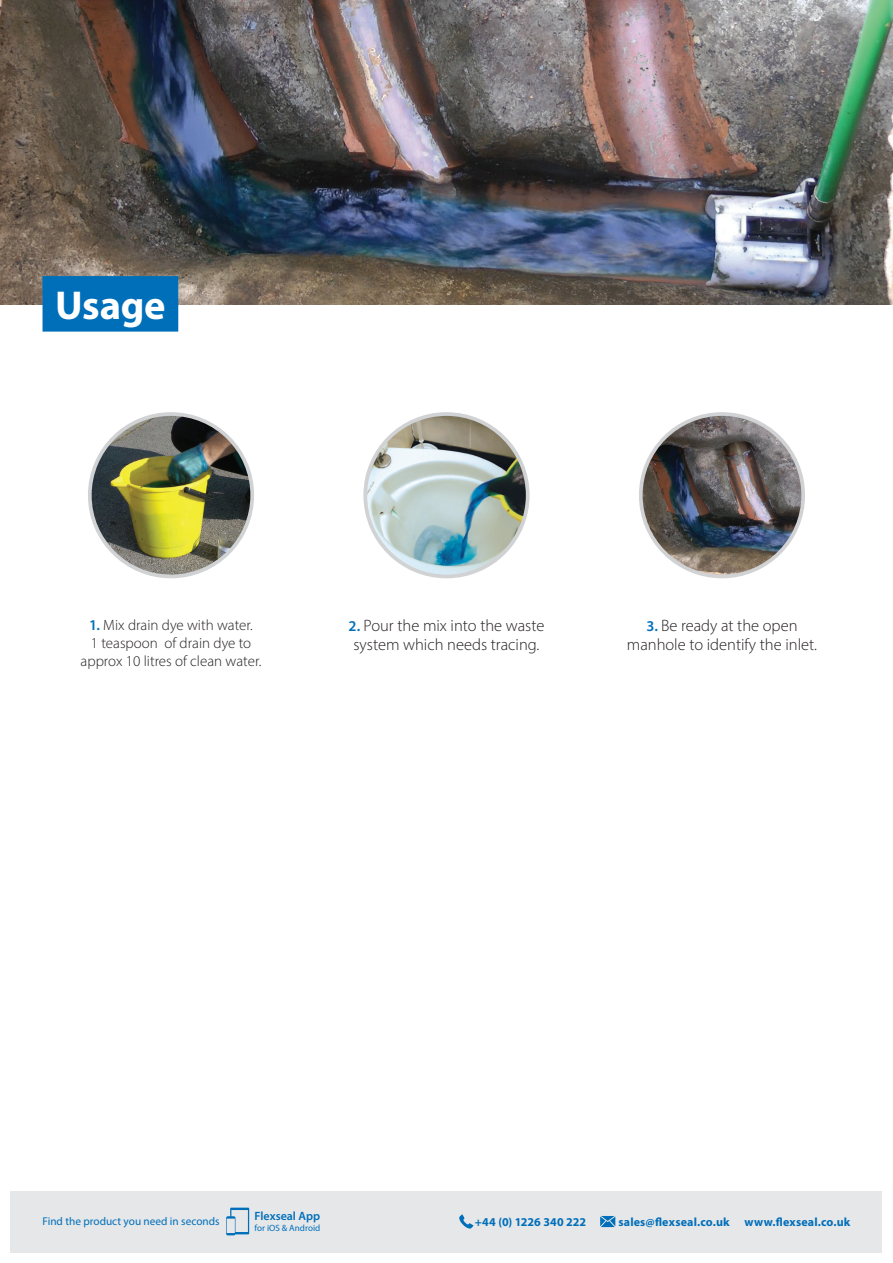
<style>
.page{position:relative;width:893px;height:1263px;background:#fff}
.page>*{position:absolute;margin:0;border:0;box-sizing:border-box;transform-origin:0 0}
.t1{font:700 40.5px "Myriad Pro";letter-spacing:-.01em;color:#fff}
.t2{font:300 16.5px/19.8px "Myriad Pro";color:#231f20}
.t3{font:300 15px/18px "Myriad Pro";color:#231f20;text-align:center}
.t4{font:700 12px "Myriad Pro";letter-spacing:.015em;color:#006fba}
.t5{font:600 12px "Myriad Pro";color:#006fba}
.t6{font:11.25px "Myriad Pro";color:#006fba}
.t7{font:9.15px "Myriad Pro";color:#006fba}
.s1{font-weight:600;color:#006fba}
.s2{font-weight:600;font-size:15px;color:#006fba}
</style>
<div class="page">
<div style="left:11px;top:1191px;width:871px;height:61px;background:#e6e7e9"></div>
<svg style="left:459px;top:1214px;width:14px;height:14px"></svg>
<svg style="left:600px;top:1216px;width:15px;height:11px"></svg>
<svg style="left:226px;top:1207px;width:23px;height:28px"></svg>
<img style="left:0;top:0;width:893px;height:304px">
<img style="left:90px;top:414px;width:162px;height:162px;border-radius:81px">
<div style="left:88px;top:412px;width:166px;height:166px;border:4px solid #d1d2d4;border-radius:50%"></div>
<img style="left:365px;top:414px;width:163px;height:162px;border-radius:81px">
<div style="left:363px;top:412px;width:167px;height:166px;border:4px solid #d1d2d4;border-radius:50%"></div>
<img style="left:641px;top:414px;width:162px;height:162px;border-radius:81px">
<div style="left:639px;top:412px;width:166px;height:166px;border:4px solid #d1d2d4;border-radius:50%"></div>
<div style="left:43px;top:276px;width:135px;height:56px;background:#006fba"></div>
<h1 class="t1" style="left:55px;top:279px;width:112px">Usage</h1>
<p class="t3" style="left:81px;top:615px;width:182px"><span class="s1">1.</span> Mix drain dye with water.<br>1 teaspoon of drain dye to approx 10 litres of clean water.</p>
<p class="t2" style="left:348px;top:615px;width:197px"><span class="s2">2.</span> Pour the mix into the waste system which needs tracing.</p>
<p class="t2" style="left:627px;top:615px;width:192px;text-align:center"><span class="s2">3.</span> Be ready at the open manhole to identify the inlet.</p>
<p class="t6" style="left:43px;top:1214px;width:179px">Find the product you need in seconds</p>
<p class="t5" style="left:255px;top:1208px;width:67px">Flexseal App</p>
<p class="t7" style="left:255px;top:1222px;width:67px">for iOS &amp; Android</p>
<p class="t4" style="left:475px;top:1214px;width:113px">+44 (0) 1226 340 222</p>
<p class="t4" style="left:618px;top:1214px;width:233px">sales@flexseal.co.uk www.flexseal.co.uk</p>
</div>
